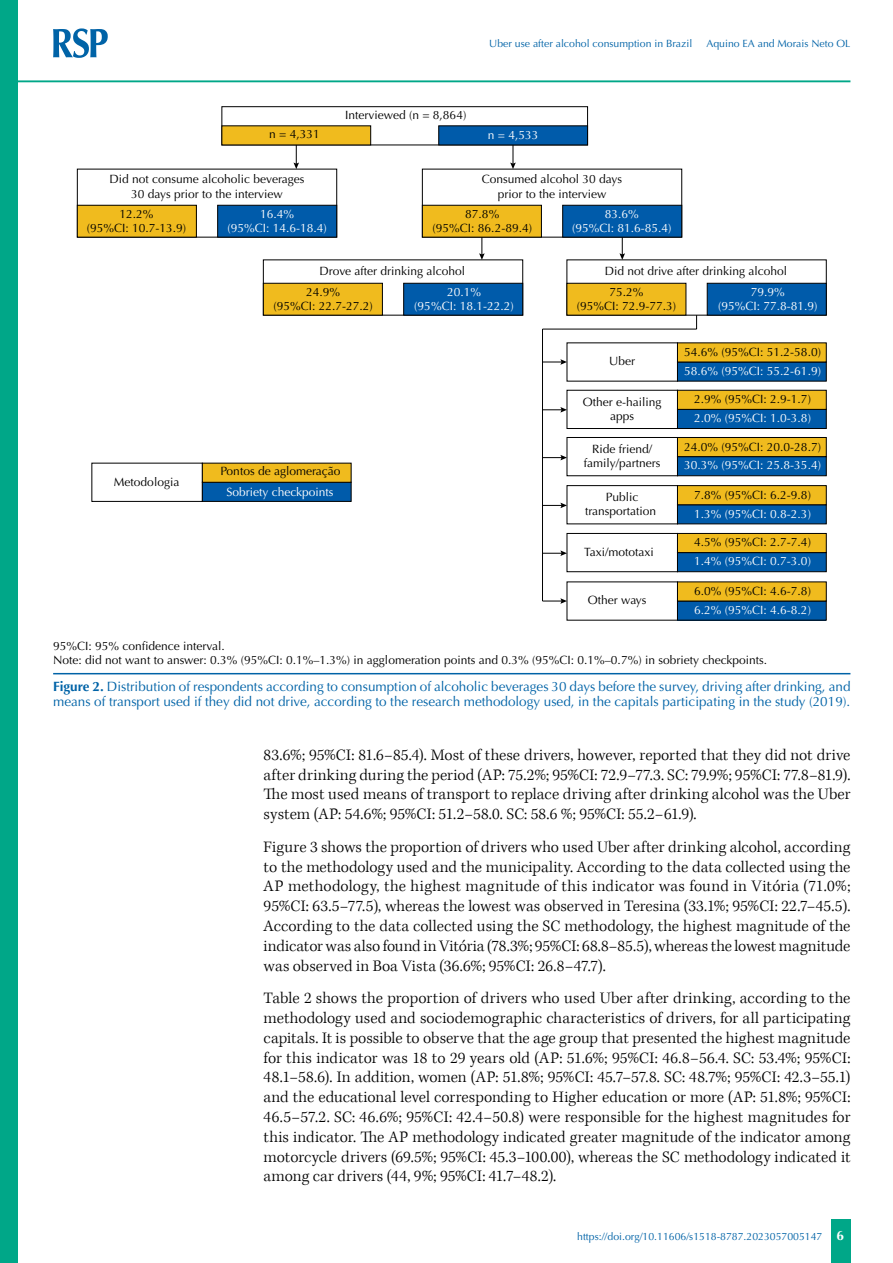
<style>
.page{position:relative;width:893px;height:1263px;background:#fff}
.page>*{position:absolute;margin:0;border:0;box-sizing:border-box;transform-origin:0 0}
.t1{font:300 16.5px/19.8px "Kepler Std";letter-spacing:.005em;color:#000;text-align:justify}
.t2{font:13.5px/14.2px "Optima LT Std";color:#0063a7}
.t3{font:700 13.5px "Optima LT Std";color:#fff}
.t4{font:12px/14.4px "Optima LT Std";color:#000;text-align:center}
.t5{font:12px/14.4px "Optima LT Std";color:#fff;text-align:center}
.t6{font:10.5px "Optima LT Std";color:#0063a7}
.s1{font-weight:700}
</style>
<div class="page">
<div style="left:831px;top:1220px;width:20px;height:43px;background:#00a788"></div>
<div style="left:0;top:0;width:18px;height:1263px;background:#00a788"></div>
<svg style="left:53px;top:28px;width:55px;height:30px"></svg>
<hr style="left:18px;top:80px;width:832px;height:2px;background:#00a788">
<hr style="left:53px;top:673px;width:797px;height:1px;background:#0063a7">
<svg style="left:77px;top:106px;width:511px;height:132px"></svg>
<div style="left:77px;top:205px;width:119px;height:32px;background:#f0bb1e"></div>
<div style="left:77px;top:205px;width:120px;height:32px;border:1px solid #000"></div>
<div style="left:217px;top:205px;width:120px;height:32px;background:#005baa;border:1px solid #000"></div>
<div style="left:422px;top:205px;width:120px;height:32px;background:#f0bb1e;border:1px solid #000"></div>
<div style="left:562px;top:205px;width:120px;height:32px;background:#005baa;border:1px solid #000"></div>
<div style="left:263px;top:283px;width:120px;height:32px;background:#f0bb1e;border:1px solid #000"></div>
<div style="left:403px;top:283px;width:120px;height:32px;background:#005baa;border:1px solid #000"></div>
<div style="left:566px;top:283px;width:120px;height:32px;background:#f0bb1e;border:1px solid #000"></div>
<div style="left:707px;top:283px;width:120px;height:32px;background:#005baa;border:1px solid #000"></div>
<div style="left:677px;top:362px;width:150px;height:19px;background:#005baa;border:1px solid #000"></div>
<div style="left:677px;top:342px;width:150px;height:20px;background:#f0bb1e"></div>
<div style="left:438px;top:125px;width:150px;height:20px;background:#005baa"></div>
<div style="left:221px;top:125px;width:150px;height:20px;background:#f0bb1e"></div>
<div style="left:567px;top:390px;width:111px;height:39px;border:1px solid #000"></div>
<div style="left:677px;top:409px;width:150px;height:20px;background:#005baa;border:1px solid #000"></div>
<div style="left:677px;top:390px;width:150px;height:20px;background:#f0bb1e;border:1px solid #000"></div>
<div style="left:567px;top:437px;width:111px;height:39px;border:1px solid #000"></div>
<div style="left:677px;top:456px;width:150px;height:20px;background:#005baa;border:1px solid #000"></div>
<div style="left:677px;top:437px;width:150px;height:20px;background:#f0bb1e;border:1px solid #000"></div>
<div style="left:567px;top:485px;width:111px;height:39px;border:1px solid #000"></div>
<div style="left:677px;top:504px;width:150px;height:20px;background:#005baa"></div>
<div style="left:677px;top:485px;width:150px;height:20px;background:#f0bb1e;border:1px solid #000"></div>
<div style="left:567px;top:533px;width:111px;height:39px;border:1px solid #000"></div>
<div style="left:677px;top:552px;width:150px;height:20px;background:#005baa;border:1px solid #000"></div>
<div style="left:677px;top:533px;width:150px;height:20px;background:#f0bb1e;border:1px solid #000"></div>
<div style="left:677px;top:601px;width:149px;height:19px;background:#005baa"></div>
<div style="left:677px;top:601px;width:150px;height:19px;border:1px solid #000"></div>
<div style="left:677px;top:581px;width:150px;height:20px;background:#f0bb1e"></div>
<div style="left:91px;top:463px;width:112px;height:39px;border:1px solid #000"></div>
<div style="left:202px;top:482px;width:149px;height:20px;background:#005baa;border:1px solid #000"></div>
<div style="left:202px;top:463px;width:149px;height:20px;background:#f0bb1e;border:1px solid #000"></div>
<svg style="left:293px;top:145px;width:6px;height:24px"></svg>
<svg style="left:510px;top:145px;width:6px;height:24px"></svg>
<svg style="left:479px;top:237px;width:6px;height:23px"></svg>
<svg style="left:619px;top:237px;width:6px;height:23px"></svg>
<svg style="left:543px;top:359px;width:24px;height:6px"></svg>
<svg style="left:696px;top:315px;width:1px;height:14px"></svg>
<hr style="left:542px;top:329px;width:155px;height:1px;background:#000">
<hr style="left:542px;top:329px;width:1px;height:272px;background:#000">
<svg style="left:543px;top:407px;width:24px;height:6px"></svg>
<svg style="left:543px;top:455px;width:24px;height:5px"></svg>
<svg style="left:543px;top:503px;width:24px;height:5px"></svg>
<svg style="left:543px;top:550px;width:24px;height:6px"></svg>
<svg style="left:542px;top:598px;width:25px;height:6px"></svg>
<p class="t4" style="left:345px;top:108px;width:123px">Interviewed (n = 8,864)</p>
<p class="t6" style="left:489px;top:37px;width:204px">Uber use after alcohol consumption in Brazil</p>
<p class="t6" style="left:706px;top:37px;width:146px">Aquino EA and Morais Neto OL</p>
<p class="t4" style="left:269px;top:127px;width:52px">n = 4,331</p>
<p class="t4" style="left:109px;top:172px;width:197px">Did not consume alcoholic beverages<br>30 days prior to the interview</p>
<p class="t4" style="left:87px;top:207px;width:101px">12.2%<br>(95%CI: 10.7-13.9)</p>
<p class="t5" style="left:488px;top:128px;width:52px">n = 4,533</p>
<p class="t4" style="left:482px;top:172px;width:142px">Consumed alcohol 30 days prior to the interview</p>
<p class="t4" style="left:433px;top:207px;width:101px">87.8%<br>(95%CI: 86.2-89.4)</p>
<p class="t4" style="left:306px;top:261px;width:161px;line-height:21px;text-align:left;text-indent:13px">Drove after drinking alcohol<br>24.9%</p>
<p class="t4" style="left:273px;top:299px;width:101px">(95%CI: 22.7-27.2)</p>
<p class="t5" style="left:227px;top:207px;width:101px">16.4%<br>(95%CI: 14.6-18.4)</p>
<p class="t5" style="left:572px;top:207px;width:101px">83.6%<br>(95%CI: 81.6-85.4)</p>
<p class="t4" style="left:609px;top:261px;width:179px;line-height:21px;text-align:left;text-indent:-5px">Did not drive after drinking alcohol<br>75.2%</p>
<p class="t4" style="left:577px;top:299px;width:101px">(95%CI: 72.9-77.3)</p>
<p class="t5" style="left:414px;top:285px;width:101px">20.1%<br>(95%CI: 18.1-22.2)</p>
<p class="t5" style="left:718px;top:285px;width:101px">79.9%<br>(95%CI: 77.8-81.9)</p>
<p class="t4" style="left:114px;top:474px;width:67px">Metodologia</p>
<p class="t4" style="left:221px;top:464px;width:122px">Pontos de aglomeração</p>
<p class="t5" style="left:227px;top:485px;width:108px">Sobriety checkpoints</p>
<p class="t4" style="left:609px;top:354px;width:28px">Uber</p>
<p class="t4" style="left:583px;top:394px;width:80px">Other e-hailing apps</p>
<p class="t4" style="left:584px;top:442px;width:78px">Ride friend/ family/partners</p>
<p class="t4" style="left:585px;top:490px;width:73px">Public transportation</p>
<p class="t4" style="left:584px;top:545px;width:71px">Taxi/mototaxi</p>
<p class="t4" style="left:588px;top:593px;width:60px">Other ways</p>
<p class="t4" style="left:684px;top:345px;width:138px">54.6% (95%CI: 51.2-58.0)</p>
<p class="t5" style="left:684px;top:364px;width:138px">58.6% (95%CI: 55.2-61.9)</p>
<p class="t4" style="left:694px;top:392px;width:118px">2.9% (95%CI: 2.9-1.7)</p>
<p class="t5" style="left:694px;top:411px;width:118px">2.0% (95%CI: 1.0-3.8)</p>
<p class="t4" style="left:684px;top:439px;width:138px">24.0% (95%CI: 20.0-28.7)</p>
<p class="t5" style="left:684px;top:458px;width:138px">30.3% (95%CI: 25.8-35.4)</p>
<p class="t4" style="left:694px;top:488px;width:118px">7.8% (95%CI: 6.2-9.8)</p>
<p class="t5" style="left:694px;top:506px;width:118px">1.3% (95%CI: 0.8-2.3)</p>
<p class="t4" style="left:694px;top:535px;width:118px">4.5% (95%CI: 2.7-7.4)</p>
<p class="t5" style="left:694px;top:554px;width:118px">1.4% (95%CI: 0.7-3.0)</p>
<p class="t4" style="left:694px;top:584px;width:118px">6.0% (95%CI: 4.6-7.8)</p>
<p class="t5" style="left:694px;top:603px;width:118px">6.2% (95%CI: 4.6-8.2)</p>
<p class="t4" style="left:53px;top:639px;width:716px;text-align:left">95%CI: 95% confidence interval.<br>Note: did not want to answer: 0.3% (95%CI: 0.1%–1.3%) in agglomeration points and 0.3% (95%CI: 0.1%–0.7%) in sobriety checkpoints.</p>
<p class="t2" style="left:53px;top:680px;width:799px"><span class="s1">Figure 2.</span> Distribution of respondents according to consumption of alcoholic beverages 30 days before the survey, driving after drinking, and means of transport used if they did not drive, according to the research methodology used, in the capitals participating in the study (2019).</p>
<p class="t1" style="left:264px;top:745px;width:588px">83.6%; 95%CI: 81.6–85.4). Most of these drivers, however, reported that they did not drive after drinking during the period (AP: 75.2%; 95%CI: 72.9–77.3. SC: 79.9%; 95%CI: 77.8–81.9).<br>The most used means of transport to replace driving after drinking alcohol was the Uber system (AP: 54.6%; 95%CI: 51.2–58.0. SC: 58.6 %; 95%CI: 55.2–61.9).</p>
<p class="t1" style="left:264px;top:837px;width:588px">Figure 3 shows the proportion of drivers who used Uber after drinking alcohol, according to the methodology used and the municipality. According to the data collected using the AP methodology, the highest magnitude of this indicator was found in Vitória (71.0%; 95%CI: 63.5–77.5), whereas the lowest was observed in Teresina (33.1%; 95%CI: 22.7–45.5).<br>According to the data collected using the SC methodology, the highest magnitude of the indicator was also found in Vitória (78.3%; 95%CI: 68.8–85.5), whereas the lowest magnitude was observed in Boa Vista (36.6%; 95%CI: 26.8–47.7).</p>
<p class="t1" style="left:264px;top:989px;width:588px">Table 2 shows the proportion of drivers who used Uber after drinking, according to the methodology used and sociodemographic characteristics of drivers, for all participating capitals. It is possible to observe that the age group that presented the highest magnitude for this indicator was 18 to 29 years old (AP: 51.6%; 95%CI: 46.8–56.4. SC: 53.4%; 95%CI:<br>48.1–58.6). In addition, women (AP: 51.8%; 95%CI: 45.7–57.8. SC: 48.7%; 95%CI: 42.3–55.1) and the educational level corresponding to Higher education or more (AP: 51.8%; 95%CI:<br>46.5–57.2. SC: 46.6%; 95%CI: 42.4–50.8) were responsible for the highest magnitudes for this indicator. The AP methodology indicated greater magnitude of the indicator among motorcycle drivers (69.5%; 95%CI: 45.3–100.00), whereas the SC methodology indicated it among car drivers (44, 9%; 95%CI: 41.7–48.2).</p>
<p class="t6" style="left:577px;top:1230px;width:247px">https://doi.org/10.11606/s1518-8787.2023057005147</p>
<p class="t3" style="left:836px;top:1227px;width:9px">6</p>
</div>
